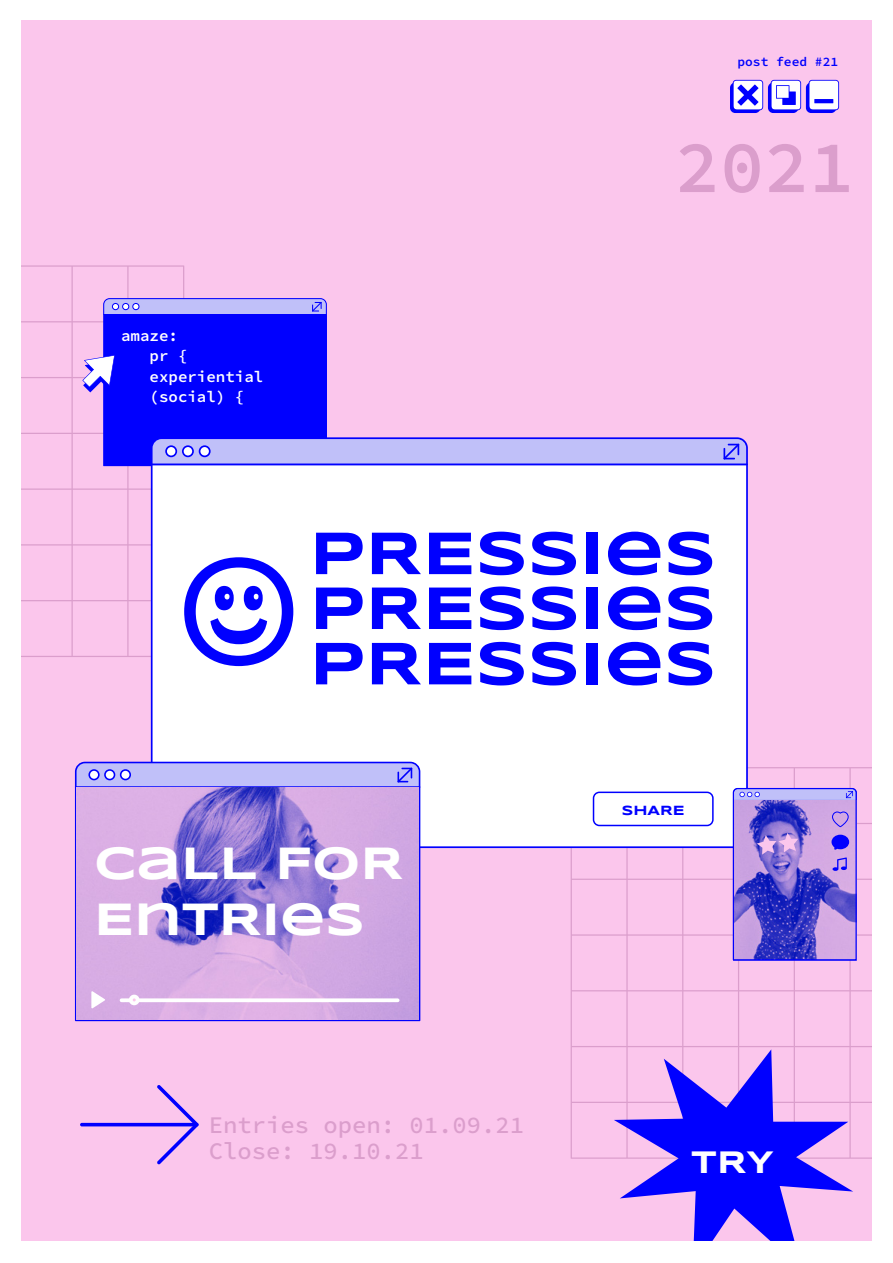
<style>
.page{position:relative;width:893px;height:1263px;background:#fff}
.page>*{position:absolute;margin:0;border:0;box-sizing:border-box;transform-origin:0 0}
.t1{font:183.45px "Source Code Variable";color:#00f}
.t2{font:74.25px "Source Code Variable";color:#db9ecc}
.t3{font:700 61.8px/55.1px "Syncopate";color:#00f;text-align:justify}
.t4{font:700 46.8px/56.1px "Syncopate";color:#fff}
.t5{font:700 32.1px "Syncopate";color:#fff}
.t6{font:23.85px/25.8px "Source Code Variable";color:#db9ecc}
.t7{font:15.75px/20.2px "Source Code Variable";color:#fff}
.t8{font:700 13.8px "Syncopate";color:#00f}
.t9{font:12.9px "Source Code Variable";color:#00f}
</style>
<div class="page">
<div style="left:22px;top:21px;width:850px;height:1220px;background:#fbc6ec"></div>
<svg style="left:157px;top:1085px;width:41px;height:79px"></svg>
<hr style="left:80px;top:1123px;width:119px;height:3px;background:#00f;border-radius:2px">
<svg style="left:571px;top:767px;width:301px;height:392px"></svg>
<svg style="left:21px;top:265px;width:163px;height:392px"></svg>
<div style="left:806px;top:83px;width:30px;height:30px;background:#00f;border-radius:5px"></div>
<svg style="left:809px;top:80px;width:30px;height:30px"></svg>
<hr style="left:814px;top:99px;width:19px;height:4px;background:#00f">
<div style="left:730px;top:83px;width:30px;height:30px;background:#00f;border-radius:5px"></div>
<svg style="left:733px;top:80px;width:30px;height:30px"></svg>
<div style="left:768px;top:83px;width:30px;height:30px;background:#00f;border-radius:5px"></div>
<svg style="left:771px;top:80px;width:30px;height:30px"></svg>
<div style="left:151px;top:466px;width:597px;height:382px;background:#fff"></div>
<svg style="left:82px;top:298px;width:666px;height:168px"></svg>
<div style="left:593px;top:791px;width:121px;height:35px;border:2px solid #00f;border-radius:6px"></div>
<svg style="left:75px;top:762px;width:345px;height:26px"></svg>
<img style="left:77px;top:788px;width:342px;height:231px">
<svg style="left:91px;top:991px;width:14px;height:17px"></svg>
<svg style="left:122px;top:998px;width:276px;height:4px"></svg>
<div style="left:129px;top:995px;width:11px;height:10px;border:4px solid #fff;border-radius:50%"></div>
<svg style="left:614px;top:1049px;width:239px;height:192px"></svg>
<svg style="left:732px;top:787px;width:125px;height:174px"></svg>
<p class="t9" style="left:737px;top:52px;width:102px">post feed #21</p>
<h2 class="t2" style="left:675px;top:113px;width:180px">2021</h2>
<p class="t7" style="left:150px;top:326px;width:115px;text-indent:-28px">amaze:<br>pr { experiential (social) {</p>
<h1 class="t1" style="left:184px;top:478px;width:112px">☺</h1>
<h3 class="t3" style="left:310px;top:525px;width:408px">PRESSIES PRESSIES PRESSIES</h3>
<p class="t8" style="left:622px;top:801px;width:64px">SHARE</p>
<h3 class="t4" style="left:94px;top:834px;width:311px">CALL FOR<br>ENTRIES</h3>
<p class="t6" style="left:209px;top:1113px;width:317px">Entries open: 01.09.21<br>Close: 19.10.21</p>
<h3 class="t5" style="left:691px;top:1142px;width:84px">TRY</h3>
</div>
